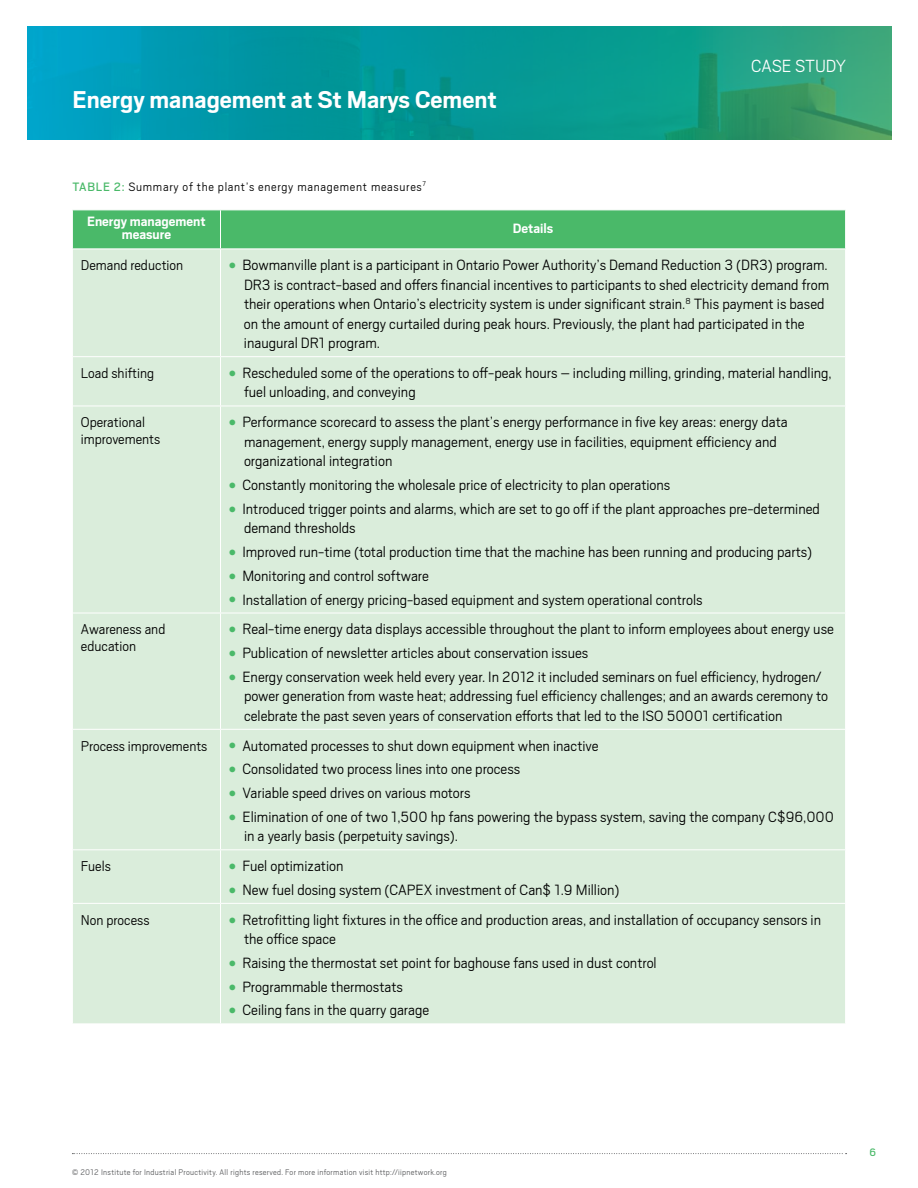
<style>
.page{position:relative;width:918px;height:1188px;background:#fff}
.page>*{position:absolute;margin:0;border:0;box-sizing:border-box;transform-origin:0 0}
.t1{font:700 27px "Scout";color:#fff}
.t2{font:300 19.5px "Scout";letter-spacing:-.01em;color:#fff}
.t3{font:300 16.5px/19.5px "Scout";color:#000}
.t4{font:300 15.75px/16.5px "Scout";color:#000}
.t5{font:700 15px/13.5px "Scout";color:#fff;text-align:center}
.t6{font:300 13.5px "Scout";letter-spacing:.05em;color:#000}
.t7{font:12px "Scout";color:#4ab969}
.t8{font:300 9px "Scout";letter-spacing:.03em;color:#58595b}
.s1{font-weight:400;color:#4ab969}
.s2{color:#4ab969}
</style>
<div class="page">
<svg style="left:28px;top:26px;width:864px;height:114px;background:#0c9b98"></svg>
<svg style="left:72px;top:1153px;width:775px;height:1px"></svg>
<div style="left:73px;top:211px;width:772px;height:38px;background:#4ab969"></div>
<div style="left:73px;top:250px;width:772px;height:774px;background:#daeddb"></div>
<hr style="left:220px;top:249px;width:1px;height:107px;background:#fff">
<hr style="left:220px;top:357px;width:1px;height:49px;background:#fff">
<hr style="left:220px;top:406px;width:1px;height:207px;background:#fff">
<hr style="left:220px;top:613px;width:1px;height:116px;background:#fff">
<hr style="left:220px;top:730px;width:1px;height:119px;background:#fff">
<hr style="left:220px;top:850px;width:1px;height:53px;background:#fff">
<hr style="left:220px;top:904px;width:1px;height:120px;background:#fff">
<hr style="left:220px;top:210px;width:1px;height:39px;background:#fff">
<hr style="left:73px;top:356px;width:147px;height:1px;background:#fff">
<hr style="left:220px;top:356px;width:626px;height:1px;background:#fff">
<hr style="left:73px;top:406px;width:147px;height:1px;background:#fff">
<hr style="left:220px;top:406px;width:626px;height:1px;background:#fff">
<hr style="left:73px;top:613px;width:147px;height:1px;background:#fff">
<hr style="left:220px;top:613px;width:626px;height:1px;background:#fff">
<hr style="left:73px;top:729px;width:147px;height:1px;background:#fff">
<hr style="left:220px;top:729px;width:626px;height:1px;background:#fff">
<hr style="left:73px;top:849px;width:147px;height:1px;background:#fff">
<hr style="left:220px;top:849px;width:626px;height:1px;background:#fff">
<hr style="left:73px;top:903px;width:147px;height:1px;background:#fff">
<hr style="left:220px;top:903px;width:626px;height:1px;background:#fff">
<h1 class="t1" style="left:73px;top:82px;width:426px">Energy management at St Marys Cement</h1>
<p class="t6" style="left:72px;top:178px;width:355px"><span class="s1">TABLE 2:</span> Summary of the plant’s energy management measures<sup>7</sup></p>
<p class="t2" style="left:751px;top:53px;width:96px">Case St udy</p>
<p class="t5" style="left:87px;top:214px;width:120px">Energy management measure</p>
<p class="t5" style="left:513px;top:220px;width:42px">Details</p>
<p class="t4" style="left:81px;top:256px;width:104px">Demand reduction</p>
<p class="t3" style="left:244px;top:254px;width:587px;text-indent:-15px"><span class="s2">●</span> Bowmanville plant is a participant in Ontario Power Authority’s Demand Reduction 3 (DR3) program.<br>DR3 is contract-based and offers financial incentives to participants to shed electricity demand from their operations when Ontario’s electricity system is under significant strain.<sup>8</sup> This payment is based on the amount of energy curtailed during peak hours. Previously, the plant had participated in the inaugural DR1 program.</p>
<p class="t4" style="left:81px;top:364px;width:75px">Load shifting</p>
<p class="t3" style="left:244px;top:362px;width:589px;text-indent:-15px"><span class="s2">●</span> Rescheduled some of the operations to off-peak hours – including milling, grinding, material handling, fuel unloading, and conveying</p>
<p class="t4" style="left:81px;top:413px;width:81px">Operational improvements</p>
<p class="t3" style="left:244px;top:412px;width:545px;text-indent:-15px"><span class="s2">●</span> Performance scorecard to assess the plant’s energy performance in five key areas: energy data management, energy supply management, energy use in facilities, equipment efficiency and organizational integration</p>
<p class="t3" style="left:229px;top:474px;width:443px"><span class="s2">●</span> Constantly monitoring the wholesale price of electricity to plan operations</p>
<p class="t3" style="left:244px;top:498px;width:577px;text-indent:-15px"><span class="s2">●</span> Introduced trigger points and alarms, which are set to go off if the plant approaches pre-determined demand thresholds</p>
<p class="t3" style="left:229px;top:541px;width:585px"><span class="s2">●</span> Improved run-time (total production time that the machine has been running and producing parts)</p>
<p class="t3" style="left:229px;top:565px;width:201px"><span class="s2">●</span> Monitoring and control software</p>
<p class="t3" style="left:229px;top:589px;width:475px"><span class="s2">●</span> Installation of energy pricing-based equipment and system operational controls</p>
<p class="t4" style="left:81px;top:620px;width:86px">Awareness and education</p>
<p class="t3" style="left:229px;top:619px;width:606px"><span class="s2">●</span> Real-time energy data displays accessible throughout the plant to inform employees about energy use</p>
<p class="t3" style="left:229px;top:642px;width:361px"><span class="s2">●</span> Publication of newsletter articles about conservation issues</p>
<p class="t3" style="left:244px;top:666px;width:586px;text-indent:-15px"><span class="s2">●</span> Energy conservation week held every year. In 2012 it included seminars on fuel efficiency, hydrogen/ power generation from waste heat; addressing fuel efficiency challenges; and an awards ceremony to celebrate the past seven years of conservation efforts that led to the ISO 50001 certification</p>
<p class="t4" style="left:81px;top:737px;width:128px">Process improvements</p>
<p class="t3" style="left:229px;top:735px;width:371px"><span class="s2">●</span> Automated processes to shut down equipment when inactive</p>
<p class="t3" style="left:229px;top:759px;width:293px"><span class="s2">●</span> Consolidated two process lines into one process</p>
<p class="t3" style="left:229px;top:782px;width:243px"><span class="s2">●</span> Variable speed drives on various motors</p>
<p class="t3" style="left:244px;top:806px;width:591px;text-indent:-15px"><span class="s2">●</span> Elimination of one of two 1,500 hp fans powering the bypass system, saving the company C$96,000 in a yearly basis (perpetuity savings).</p>
<p class="t4" style="left:81px;top:857px;width:31px">Fuels</p>
<p class="t3" style="left:229px;top:855px;width:116px"><span class="s2">●</span> Fuel optimization</p>
<p class="t3" style="left:229px;top:879px;width:392px"><span class="s2">●</span> New fuel dosing system (CAPEX investment of Can$ 1.9 Million)</p>
<p class="t4" style="left:81px;top:911px;width:70px">Non process</p>
<p class="t3" style="left:244px;top:909px;width:579px;text-indent:-15px"><span class="s2">●</span> Retrofitting light fixtures in the office and production areas, and installation of occupancy sensors in the office space</p>
<p class="t3" style="left:229px;top:952px;width:429px"><span class="s2">●</span> Raising the thermostat set point for baghouse fans used in dust control</p>
<p class="t3" style="left:229px;top:976px;width:175px"><span class="s2">●</span> Programmable thermostats</p>
<p class="t3" style="left:229px;top:1000px;width:202px"><span class="s2">●</span> Ceiling fans in the quarry garage</p>
<p class="t8" style="left:72px;top:1166px;width:376px">© 2012 Institute for Industrial Prouctivity. All rights reserved. For more information visit http://iipnetwork.org</p>
<p class="t7" style="left:869px;top:1144px;width:8px">6</p>
</div>
